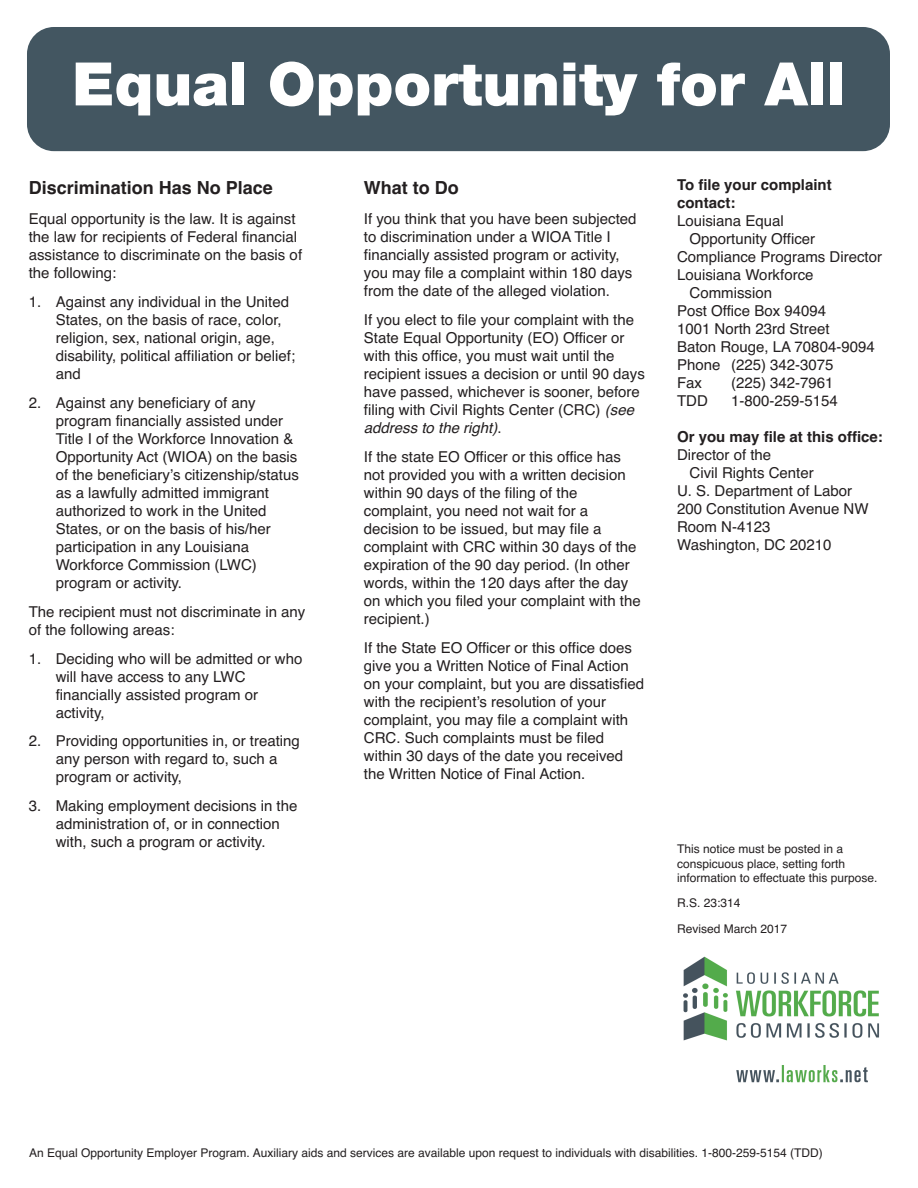
<style>
.page{position:relative;width:918px;height:1188px;background:#fff}
.page>*{position:absolute;margin:0;border:0;box-sizing:border-box;transform-origin:0 0}
.t1{font:900 60px "Helvetica Neue";color:#fff}
.t2{font:700 18px "Helvetica";color:#231f20}
.t3{font:15px/18px "Helvetica";color:#231f20}
.t4{font:700 15px/18px "Helvetica";color:#231f20}
.t5{font:12px/14.4px "Helvetica";color:#231f20}
.s1{font-style:italic}
</style>
<div class="page">
<div style="left:27px;top:27px;width:863px;height:124px;background:#435661;border-radius:27px"></div>
<img style="left:683px;top:956px;width:196px;height:127px">
<h1 class="t1" style="left:72px;top:63px;width:775px">Equal Opportunity for All</h1>
<p class="t2" style="left:29px;top:181px;width:246px">Discrimination Has No Place</p>
<p class="t3" style="left:29px;top:212px;width:275px">Equal opportunity is the law. It is against the law for recipients of Federal financial assistance to discriminate on the basis of the following:</p>
<p class="t3" style="left:56px;top:294px;width:241px;text-indent:-27px">1. Against any individual in the United<br>States, on the basis of race, color, religion, sex, national origin, age, disability, political affiliation or belief; and</p>
<p class="t3" style="left:56px;top:395px;width:245px;text-indent:-27px">2. Against any beneficiary of any program financially assisted under Title I of the Workforce Innovation &amp; Opportunity Act (WIOA) on the basis of the beneficiary’s citizenship/status as a lawfully admitted immigrant authorized to work in the United States, or on the basis of his/her participation in any Louisiana Workforce Commission (LWC) program or activity.</p>
<p class="t3" style="left:29px;top:604px;width:278px">The recipient must not discriminate in any of the following areas:</p>
<p class="t3" style="left:56px;top:651px;width:248px;text-indent:-27px">1. Deciding who will be admitted or who will have access to any LWC financially assisted program or activity,</p>
<p class="t3" style="left:56px;top:734px;width:246px;text-indent:-27px">2. Providing opportunities in, or treating any person with regard to, such a program or activity,</p>
<p class="t3" style="left:56px;top:798px;width:243px;text-indent:-27px">3. Making employment decisions in the administration of, or in connection with, such a program or activity.</p>
<p class="t2" style="left:364px;top:181px;width:96px">What to Do</p>
<p class="t3" style="left:364px;top:212px;width:274px">If you think that you have been subjected to discrimination under a WIOA Title I financially assisted program or activity, you may file a complaint within 180 days from the date of the alleged violation.</p>
<p class="t3" style="left:364px;top:312px;width:282px">If you elect to file your complaint with the State Equal Opportunity (EO) Officer or with this office, you must wait until the recipient issues a decision or until 90 days have passed, whichever is sooner, before filing with Civil Rights Center (CRC) <span class="s1">(see address to the right)</span>.</p>
<p class="t3" style="left:364px;top:449px;width:278px">If the state EO Officer or this office has not provided you with a written decision within 90 days of the filing of the complaint, you need not wait for a decision to be issued, but may file a complaint with CRC within 30 days of the expiration of the 90 day period. (In other words, within the 120 days after the day on which you filed your complaint with the recipient.)</p>
<p class="t3" style="left:364px;top:640px;width:282px">If the State EO Officer or this office does give you a Written Notice of Final Action on your complaint, but you are dissatisfied with the recipient’s resolution of your complaint, you may file a complaint with CRC. Such complaints must be filed within 30 days of the date you received the Written Notice of Final Action.</p>
<p class="t4" style="left:677px;top:177px;width:156px">To file your complaint contact:</p>
<p class="t3" style="left:677px;top:213px;width:108px">Louisiana Equal</p>
<p class="t3" style="left:690px;top:231px;width:127px">Opportunity Officer</p>
<p class="t3" style="left:677px;top:249px;width:207px">Compliance Programs Director</p>
<p class="t3" style="left:677px;top:267px;width:138px">Louisiana Workforce</p>
<p class="t3" style="left:690px;top:285px;width:84px">Commission</p>
<p class="t3" style="left:677px;top:303px;width:150px">Post Office Box 94094</p>
<p class="t3" style="left:677px;top:321px;width:154px">1001 North 23rd Street</p>
<p class="t3" style="left:677px;top:339px;width:199px">Baton Rouge, LA 70804-9094</p>
<p class="t3" style="left:677px;top:357px;width:158px">Phone (225) 342-3075</p>
<p class="t3" style="left:677px;top:375px;width:27px">Fax</p>
<p class="t3" style="left:731px;top:375px;width:104px">(225) 342-7961</p>
<p class="t3" style="left:677px;top:393px;width:32px">TDD</p>
<p class="t3" style="left:731px;top:393px;width:108px">1-800-259-5154</p>
<p class="t4" style="left:677px;top:429px;width:207px">Or you may file at this office:</p>
<p class="t3" style="left:677px;top:447px;width:96px">Director of the</p>
<p class="t3" style="left:690px;top:465px;width:126px">Civil Rights Center</p>
<p class="t3" style="left:677px;top:483px;width:177px">U. S. Department of Labor</p>
<p class="t3" style="left:677px;top:501px;width:193px">200 Constitution Avenue NW</p>
<p class="t3" style="left:677px;top:519px;width:95px">Room N-4123</p>
<p class="t3" style="left:677px;top:537px;width:156px">Washington, DC 20210</p>
<p class="t5" style="left:677px;top:843px;width:202px">This notice must be posted in a conspicuous place, setting forth information to effectuate this purpose.</p>
<p class="t5" style="left:677px;top:892px;width:112px;line-height:25.2px">R.S. 23:314<br>Revised March 2017</p>
<p class="t5" style="left:29px;top:1147px;width:795px">An Equal Opportunity Employer Program. Auxiliary aids and services are available upon request to individuals with disabilities. 1-800-259-5154 (TDD)</p>
</div>
